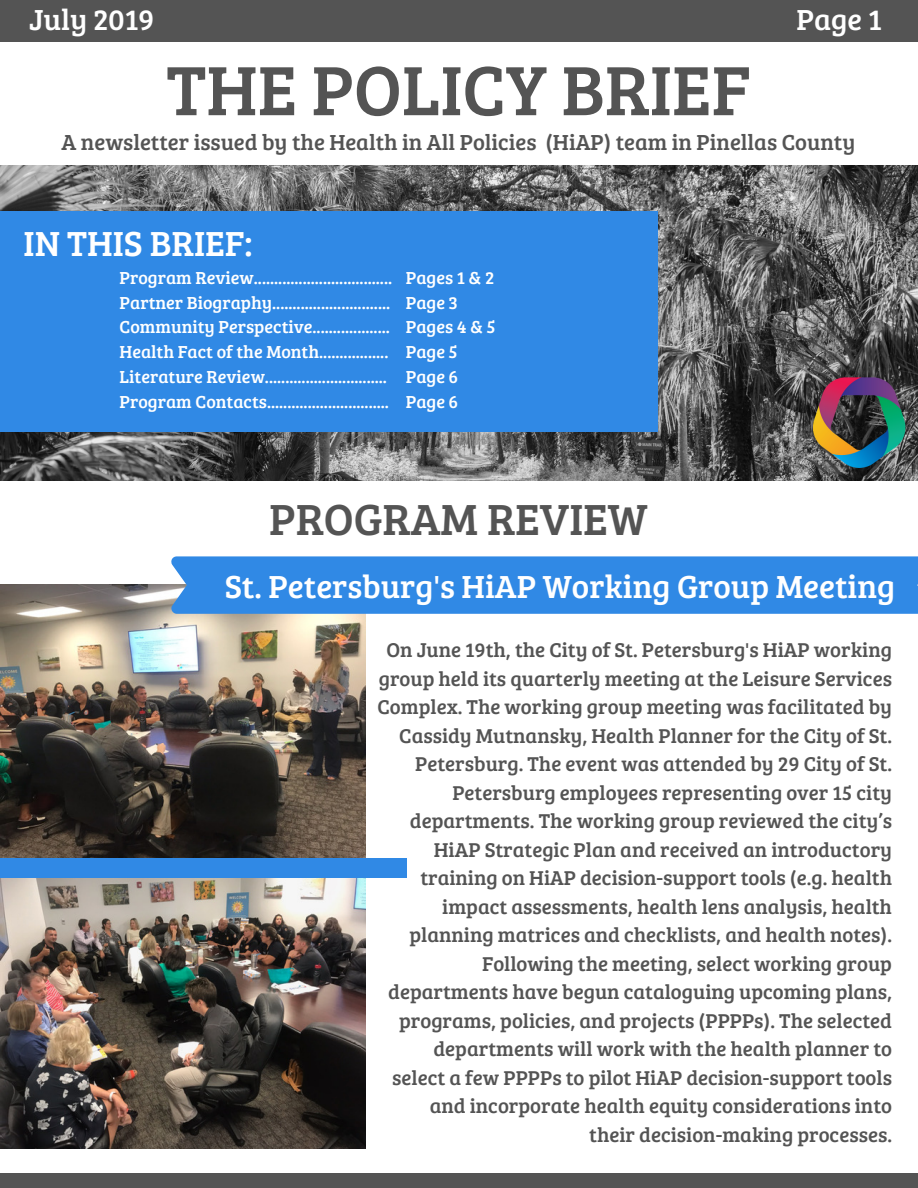
<style>
.page{position:relative;width:918px;height:1188px;background:#fff}
.page>*{position:absolute;margin:0;border:0;box-sizing:border-box;transform-origin:0 0}
.t1{font:72px "Bree Serif";color:#545454}
.t2{font:45px "Bree Serif";color:#545454}
.t3{font:36px "Bree Serif";color:#fff}
.t4{font:33px "Bree Serif";color:#fff}
.t5{font:30px "Bree Serif";color:#fff}
.t6{font:22.5px "Bree Serif";color:#545454}
.t7{font:20.7px/28.5px "Bree Serif";color:#545454;text-align:right}
.t8{font:18px/24.8px "Bree Serif";color:#fff}
</style>
<div class="page">
<div style="left:0;top:0;width:918px;height:41px;background:#545454"></div>
<img style="left:0;top:165px;width:918px;height:315px">
<div style="left:0;top:211px;width:657px;height:221px;background:#3089e5"></div>
<div style="left:0;top:1173px;width:918px;height:15px;background:#545454"></div>
<img style="left:813px;top:378px;width:94px;height:90px">
<img style="left:0;top:877px;width:366px;height:272px">
<img style="left:0;top:585px;width:366px;height:273px">
<div style="left:171px;top:556px;width:747px;height:58px;background:#3089e5"></div>
<div style="left:0;top:858px;width:407px;height:19px;background:#3089e5"></div>
<h3 class="t5" style="left:29px;top:-3px;width:127px">July 2019</h3>
<h3 class="t5" style="left:797px;top:-3px;width:87px">Page 1</h3>
<h1 class="t1" style="left:166px;top:38px;width:585px">THE POLICY BRIEF</h1>
<p class="t6" style="left:62px;top:126px;width:795px">A newsletter issued by the Health in All Policies (HiAP) team in Pinellas County</p>
<h3 class="t3" style="left:24px;top:217px;width:230px">IN THIS BRIEF:</h3>
<p class="t8" style="left:120px;top:264px;width:274px">Program Review..................................<br>Partner Biography.............................<br>Community Perspective...................<br>Health Fact of the Month.................<br>Literature Review..............................<br>Program Contacts..............................</p>
<p class="t8" style="left:406px;top:264px;width:91px">Pages 1 &amp; 2<br>Page 3<br>Pages 4 &amp; 5<br>Page 5<br>Page 6<br>Page 6</p>
<h2 class="t2" style="left:269px;top:486px;width:380px">PROGRAM REVIEW</h2>
<h3 class="t4" style="left:225px;top:563px;width:672px">St. Petersburg's HiAP Working Group Meeting</h3>
<p class="t7" style="left:378px;top:635px;width:516px">On June 19th, the City of St. Petersburg's HiAP working group held its quarterly meeting at the Leisure Services Complex. The working group meeting was facilitated by Cassidy Mutnansky, Health Planner for the City of St.<br>Petersburg. The event was attended by 29 City of St.<br>Petersburg employees representing over 15 city departments. The working group reviewed the city’s HiAP Strategic Plan and received an introductory training on HiAP decision-support tools (e.g. health impact assessments, health lens analysis, health planning matrices and checklists, and health notes).<br>Following the meeting, select working group departments have begun cataloguing upcoming plans, programs, policies, and projects (PPPPs). The selected departments will work with the health planner to select a few PPPPs to pilot HiAP decision-support tools and incorporate health equity considerations into<br>their decision-making processes.</p>
</div>
